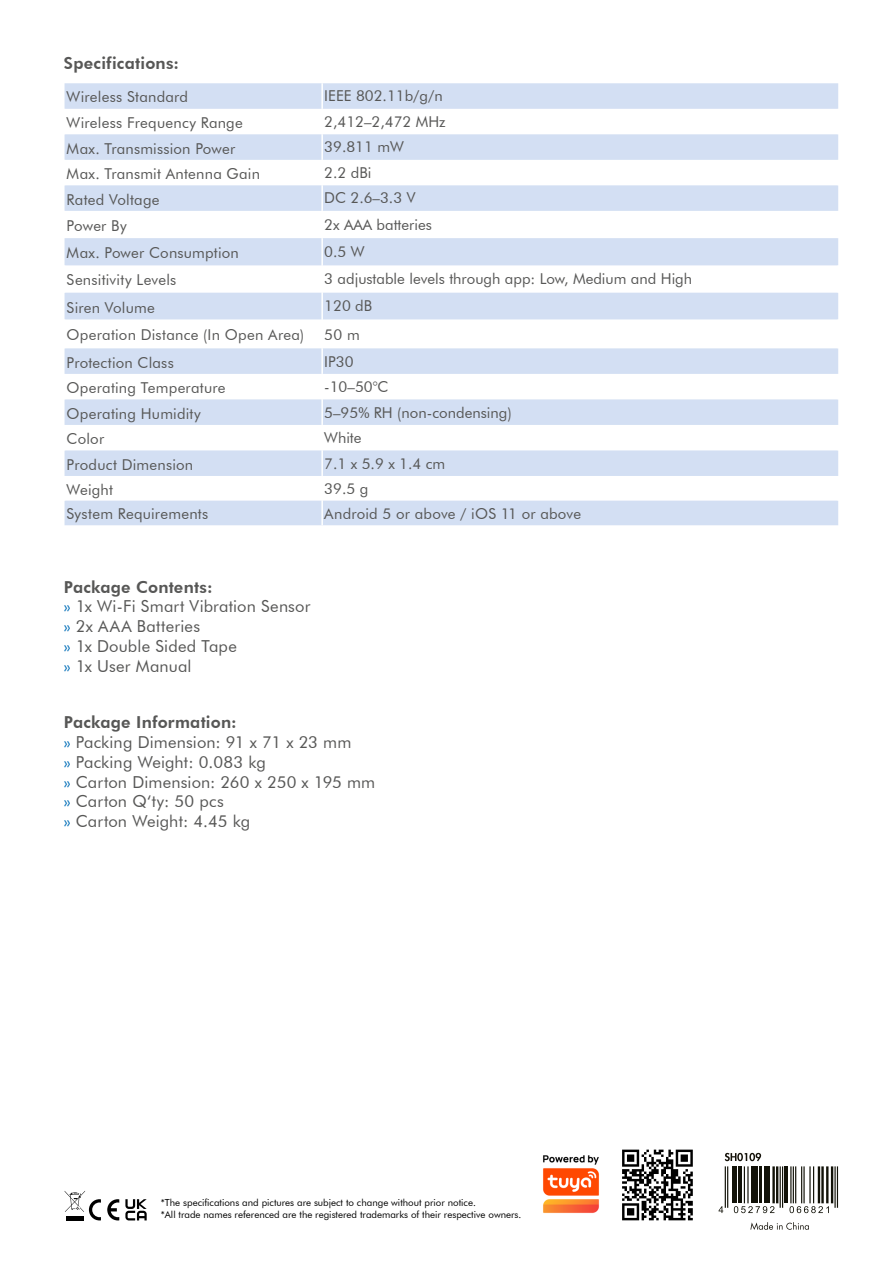
<style>
.page{position:relative;width:893px;height:1263px;background:#fff}
.page>*{position:absolute;margin:0;border:0;box-sizing:border-box;transform-origin:0 0}
.t1{font:16.5px/19.8px "Futura BT";letter-spacing:.01em;color:#575756}
.t2{font:800 16.5px "Futura BT";letter-spacing:.015em;color:#575756}
.t3{font:15px "Futura BT";letter-spacing:.01em;color:#575756}
.t4{font:9.75px/11.7px "Futura BT";color:#000}
.s1{font-weight:800}
.s2{color:#006eb8}
</style>
<div class="page">
<svg style="left:65px;top:1191px;width:36px;height:29px"></svg>
<svg style="left:107px;top:1199px;width:12px;height:21px"></svg>
<svg style="left:125px;top:1199px;width:22px;height:21px"></svg>
<svg style="left:65px;top:83px;width:773px;height:442px;fill:#d5e1f3"></svg>
<hr style="left:321px;top:83px;width:2px;height:26px;background:#fff">
<hr style="left:321px;top:134px;width:2px;height:26px;background:#fff">
<hr style="left:321px;top:185px;width:2px;height:26px;background:#fff">
<hr style="left:321px;top:238px;width:2px;height:27px;background:#fff">
<hr style="left:321px;top:293px;width:2px;height:26px;background:#fff">
<hr style="left:321px;top:348px;width:2px;height:26px;background:#fff">
<hr style="left:321px;top:399px;width:2px;height:26px;background:#fff">
<hr style="left:321px;top:450px;width:2px;height:26px;background:#fff">
<hr style="left:321px;top:501px;width:2px;height:24px;background:#fff">
<hr style="left:321px;top:109px;width:2px;height:25px;background:#fff">
<hr style="left:321px;top:160px;width:2px;height:25px;background:#fff">
<hr style="left:321px;top:211px;width:2px;height:27px;background:#fff">
<hr style="left:321px;top:265px;width:2px;height:28px;background:#fff">
<hr style="left:321px;top:319px;width:2px;height:29px;background:#fff">
<hr style="left:837px;top:109px;width:2px;height:25px;background:#fff">
<hr style="left:837px;top:160px;width:2px;height:25px;background:#fff">
<hr style="left:837px;top:211px;width:2px;height:27px;background:#fff">
<hr style="left:837px;top:265px;width:2px;height:28px;background:#fff">
<hr style="left:837px;top:319px;width:2px;height:29px;background:#fff">
<hr style="left:321px;top:374px;width:2px;height:25px;background:#fff">
<hr style="left:837px;top:374px;width:2px;height:25px;background:#fff">
<hr style="left:321px;top:425px;width:2px;height:25px;background:#fff">
<hr style="left:837px;top:425px;width:2px;height:25px;background:#fff">
<hr style="left:321px;top:476px;width:2px;height:25px;background:#fff">
<hr style="left:837px;top:476px;width:2px;height:25px;background:#fff">
<svg style="left:622px;top:1149px;width:71px;height:71px"></svg>
<img style="left:543px;top:1155px;width:56px;height:58px">
<svg style="left:725px;top:1153px;width:36px;height:8px"></svg>
<svg style="left:750px;top:1222px;width:59px;height:8px"></svg>
<svg style="left:718px;top:1206px;width:5px;height:7px"></svg>
<svg style="left:734px;top:1206px;width:40px;height:7px"></svg>
<svg style="left:789px;top:1206px;width:40px;height:7px"></svg>
<hr style="left:727px;top:1166px;width:1px;height:42px;background:#121208">
<hr style="left:725px;top:1166px;width:1px;height:42px;background:#121208">
<hr style="left:732px;top:1166px;width:2px;height:37px;background:#121208">
<hr style="left:735px;top:1166px;width:2px;height:37px;background:#121208">
<hr style="left:738px;top:1166px;width:3px;height:37px;background:#121208">
<hr style="left:747px;top:1166px;width:2px;height:37px;background:#121208">
<hr style="left:744px;top:1166px;width:1px;height:37px;background:#121208">
<hr style="left:751px;top:1166px;width:2px;height:37px;background:#121208">
<hr style="left:754px;top:1166px;width:4px;height:37px;background:#121208">
<hr style="left:759px;top:1166px;width:3px;height:37px;background:#121208">
<hr style="left:764px;top:1166px;width:1px;height:37px;background:#121208">
<hr style="left:766px;top:1166px;width:4px;height:37px;background:#121208">
<hr style="left:776px;top:1166px;width:2px;height:37px;background:#121208">
<hr style="left:772px;top:1166px;width:3px;height:37px;background:#121208">
<hr style="left:782px;top:1166px;width:1px;height:42px;background:#121208">
<hr style="left:780px;top:1166px;width:1px;height:42px;background:#121208">
<hr style="left:784px;top:1166px;width:4px;height:37px;background:#121208">
<hr style="left:813px;top:1166px;width:1px;height:37px;background:#121208">
<hr style="left:809px;top:1166px;width:2px;height:37px;background:#121208">
<hr style="left:803px;top:1166px;width:2px;height:37px;background:#121208">
<hr style="left:801px;top:1166px;width:1px;height:37px;background:#121208">
<hr style="left:795px;top:1166px;width:1px;height:37px;background:#121208">
<hr style="left:793px;top:1166px;width:1px;height:37px;background:#121208">
<hr style="left:790px;top:1166px;width:1px;height:37px;background:#121208">
<hr style="left:831px;top:1166px;width:2px;height:37px;background:#121208">
<hr style="left:826px;top:1166px;width:2px;height:37px;background:#121208">
<hr style="left:821px;top:1166px;width:3px;height:37px;background:#121208">
<hr style="left:818px;top:1166px;width:2px;height:37px;background:#121208">
<hr style="left:837px;top:1166px;width:1px;height:42px;background:#121208">
<hr style="left:834px;top:1166px;width:2px;height:42px;background:#121208">
<p class="t2" style="left:64px;top:53px;width:117px">Specifications:</p>
<p class="t3" style="left:67px;top:88px;width:123px">Wireless Standard</p>
<p class="t3" style="left:324px;top:87px;width:120px">IEEE 802.11b/g/n</p>
<p class="t3" style="left:67px;top:114px;width:178px">Wireless Frequency Range</p>
<p class="t3" style="left:324px;top:112px;width:123px">2,412–2,472 MHz</p>
<p class="t3" style="left:67px;top:139px;width:170px">Max. Transmission Power</p>
<p class="t3" style="left:324px;top:138px;width:81px">39.811 mW</p>
<p class="t3" style="left:67px;top:165px;width:195px">Max. Transmit Antenna Gain</p>
<p class="t3" style="left:324px;top:164px;width:49px">2.2 dBi</p>
<p class="t3" style="left:67px;top:190px;width:94px">Rated Voltage</p>
<p class="t3" style="left:324px;top:189px;width:93px">DC 2.6–3.3 V</p>
<p class="t3" style="left:67px;top:216px;width:61px">Power By</p>
<p class="t3" style="left:324px;top:215px;width:109px">2x AAA batteries</p>
<p class="t3" style="left:67px;top:244px;width:174px">Max. Power Consumption</p>
<p class="t3" style="left:324px;top:243px;width:42px">0.5 W</p>
<p class="t3" style="left:67px;top:271px;width:111px">Sensitivity Levels</p>
<p class="t3" style="left:324px;top:270px;width:369px">3 adjustable levels through app: Low, Medium and High</p>
<p class="t3" style="left:67px;top:298px;width:90px">Siren Volume</p>
<p class="t3" style="left:324px;top:297px;width:49px">120 dB</p>
<p class="t3" style="left:67px;top:326px;width:239px">Operation Distance (In Open Area)</p>
<p class="t3" style="left:324px;top:326px;width:37px">50 m</p>
<p class="t3" style="left:67px;top:353px;width:109px">Protection Class</p>
<p class="t3" style="left:324px;top:352px;width:31px">IP30</p>
<p class="t3" style="left:67px;top:379px;width:160px">Operating Temperature</p>
<p class="t3" style="left:324px;top:378px;width:66px">-10–50°C</p>
<p class="t3" style="left:67px;top:404px;width:136px">Operating Humidity</p>
<p class="t3" style="left:324px;top:403px;width:189px">5–95% RH (non-condensing)</p>
<p class="t3" style="left:67px;top:430px;width:39px">Color</p>
<p class="t3" style="left:324px;top:429px;width:39px">White</p>
<p class="t3" style="left:67px;top:455px;width:128px">Product Dimension</p>
<p class="t3" style="left:324px;top:454px;width:122px">7.1 x 5.9 x 1.4 cm</p>
<p class="t3" style="left:67px;top:480px;width:48px">Weight</p>
<p class="t3" style="left:324px;top:479px;width:45px">39.5 g</p>
<p class="t3" style="left:67px;top:505px;width:143px">System Requirements</p>
<p class="t3" style="left:324px;top:505px;width:258px">Android 5 or above / iOS 11 or above</p>
<p class="t1" style="left:64px;top:577px;width:248px"><span class="s1">Package Contents:<br></span><span class="s2">»</span> 1x Wi-Fi Smart Vibration Sensor <span class="s2">»</span> 2x AAA Batteries<br><span class="s2">»</span> 1x Double Sided Tape<br><span class="s2">»</span> 1x User Manual</p>
<p class="t1" style="left:64px;top:712px;width:313px"><span class="s1">Package Information:<br></span><span class="s2">»</span> Packing Dimension: 91 x 71 x 23 mm<br><span class="s2">»</span> Packing Weight: 0.083 kg<br><span class="s2">»</span> Carton Dimension: 260 x 250 x 195 mm <span class="s2">»</span> Carton Q‘ty: 50 pcs<br><span class="s2">»</span> Carton Weight: 4.45 kg</p>
<p class="t4" style="left:161px;top:1196px;width:362px">*The specifications and pictures are subject to change without prior notice.<br>*All trade names referenced are the registered trademarks of their respective owners.</p>
</div>
